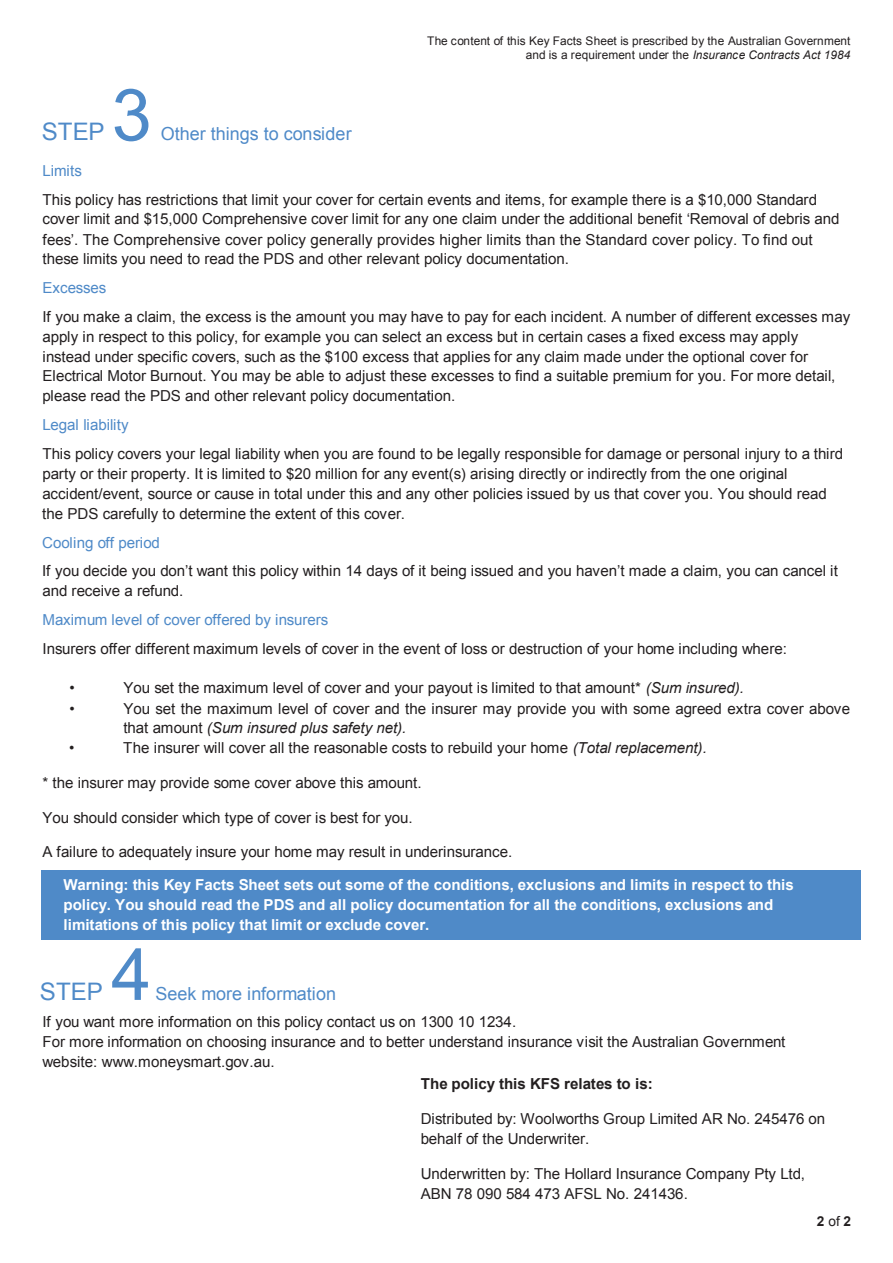
<style>
.page{position:relative;width:893px;height:1263px;background:#fff}
.page>*{position:absolute;margin:0;border:0;box-sizing:border-box;transform-origin:0 0}
.t1{font:72px "Arial";color:#4f8ac8}
.t2{font:24.15px "Arial";color:#4f8ac8}
.t3{font:18px "Arial";color:#4f8ac8}
.t4{font:15.15px/19.8px "Arial";letter-spacing:-.01em;color:#231f20}
.t5{font:700 15.15px/19.8px "Arial";letter-spacing:-.01em;color:#fff}
.t6{font:15.15px "Arial";letter-spacing:-.01em;color:#4f8ac8}
.t7{font:700 15.15px "Arial";color:#231f20}
.t8{font:700 13.65px "Arial";color:#231f20}
.t9{font:11.85px/13.4px "Arial";color:#231f20;text-align:right}
.s1{font-style:italic}
.s2{font-weight:400}
</style>
<div class="page">
<div style="left:42px;top:870px;width:819px;height:70px;background:#4f8ac8"></div>
<h2 class="t2" style="left:42px;top:116px;width:64px">STEP</h2>
<h1 class="t1" style="left:112px;top:68px;width:42px">3</h1>
<p class="t3" style="left:161px;top:122px;width:193px">Other things to consider</p>
<p class="t9" style="left:427px;top:35px;width:425px">The content of this Key Facts Sheet is prescribed by the Australian Government and is a requirement under the <span class="s1">Insurance Contracts Act 1984</span></p>
<p class="t6" style="left:42px;top:160px;width:41px">Limits</p>
<p class="t4" style="left:42px;top:189px;width:798px">This policy has restrictions that limit your cover for certain events and items, for example there is a $10,000 Standard cover limit and $15,000 Comprehensive cover limit for any one claim under the additional benefit ‘Removal of debris and fees’. The Comprehensive cover policy generally provides higher limits than the Standard cover policy. To find out these limits you need to read the PDS and other relevant policy documentation.</p>
<p class="t6" style="left:42px;top:278px;width:66px">Excesses</p>
<p class="t4" style="left:42px;top:307px;width:809px">If you make a claim, the excess is the amount you may have to pay for each incident. A number of different excesses may apply in respect to this policy, for example you can select an excess but in certain cases a fixed excess may apply instead under specific covers, such as the $100 excess that applies for any claim made under the optional cover for Electrical Motor Burnout. You may be able to adjust these excesses to find a suitable premium for you. For more detail, please read the PDS and other relevant policy documentation.</p>
<p class="t6" style="left:42px;top:415px;width:88px">Legal liability</p>
<p class="t4" style="left:42px;top:444px;width:802px">This policy covers your legal liability when you are found to be legally responsible for damage or personal injury to a third party or their property. It is limited to $20 million for any event(s) arising directly or indirectly from the one original accident/event, source or cause in total under this and any other policies issued by us that cover you. You should read the PDS carefully to determine the extent of this cover.</p>
<p class="t6" style="left:42px;top:532px;width:119px">Cooling off period</p>
<p class="t4" style="left:42px;top:561px;width:797px">If you decide you don’t want this policy within 14 days of it being issued and you haven’t made a claim, you can cancel it and receive a refund.</p>
<p class="t6" style="left:42px;top:610px;width:287px">Maximum level of cover offered by insurers</p>
<p class="t4" style="left:42px;top:639px;width:746px">Insurers offer different maximum levels of cover in the event of loss or destruction of your home including where:</p>
<p class="t4" style="left:69px;top:678px;width:7px">•</p>
<p class="t4" style="left:123px;top:678px;width:622px">You set the maximum level of cover and your payout is limited to that amount* <span class="s1">(Sum insured).</span></p>
<p class="t4" style="left:69px;top:698px;width:7px">•</p>
<p class="t4" style="left:123px;top:699px;width:728px">You set the maximum level of cover and the insurer may provide you with some agreed extra cover above that amount <span class="s1">(Sum insured plus safety net).</span></p>
<p class="t4" style="left:69px;top:738px;width:7px">•</p>
<p class="t4" style="left:123px;top:738px;width:585px">The insurer will cover all the reasonable costs to rebuild your home <span class="s1">(Total replacement).</span></p>
<p class="t4" style="left:42px;top:773px;width:381px">* the insurer may provide some cover above this amount.</p>
<p class="t4" style="left:42px;top:808px;width:372px">You should consider which type of cover is best for you.</p>
<p class="t4" style="left:42px;top:842px;width:471px">A failure to adequately insure your home may result in underinsurance.</p>
<p class="t5" style="left:63px;top:875px;width:732px">Warning: this Key Facts Sheet sets out some of the conditions, exclusions and limits in respect to this policy. You should read the PDS and all policy documentation for all the conditions, exclusions and limitations of this policy that limit or exclude cover.</p>
<h2 class="t2" style="left:40px;top:975px;width:64px">STEP</h2>
<h1 class="t1" style="left:111px;top:927px;width:42px">4</h1>
<p class="t3" style="left:156px;top:982px;width:182px">Seek more information</p>
<p class="t4" style="left:42px;top:1012px;width:744px">If you want more information on this policy contact us on 1300 10 1234.<br>For more information on choosing insurance and to better understand insurance visit the Australian Government website: www.moneysmart.gov.au.</p>
<p class="t7" style="left:421px;top:1073px;width:234px">The policy this KFS relates to is:</p>
<p class="t4" style="left:421px;top:1109px;width:406px">Distributed by: Woolworths Group Limited AR No. 245476 on behalf of the Underwriter.</p>
<p class="t4" style="left:421px;top:1164px;width:386px">Underwritten by: The Hollard Insurance Company Pty Ltd,<br>ABN 78 090 584 473 AFSL No. 241436.</p>
<p class="t8" style="left:817px;top:1213px;width:36px">2<span class="s2">of</span>2</p>
</div>
